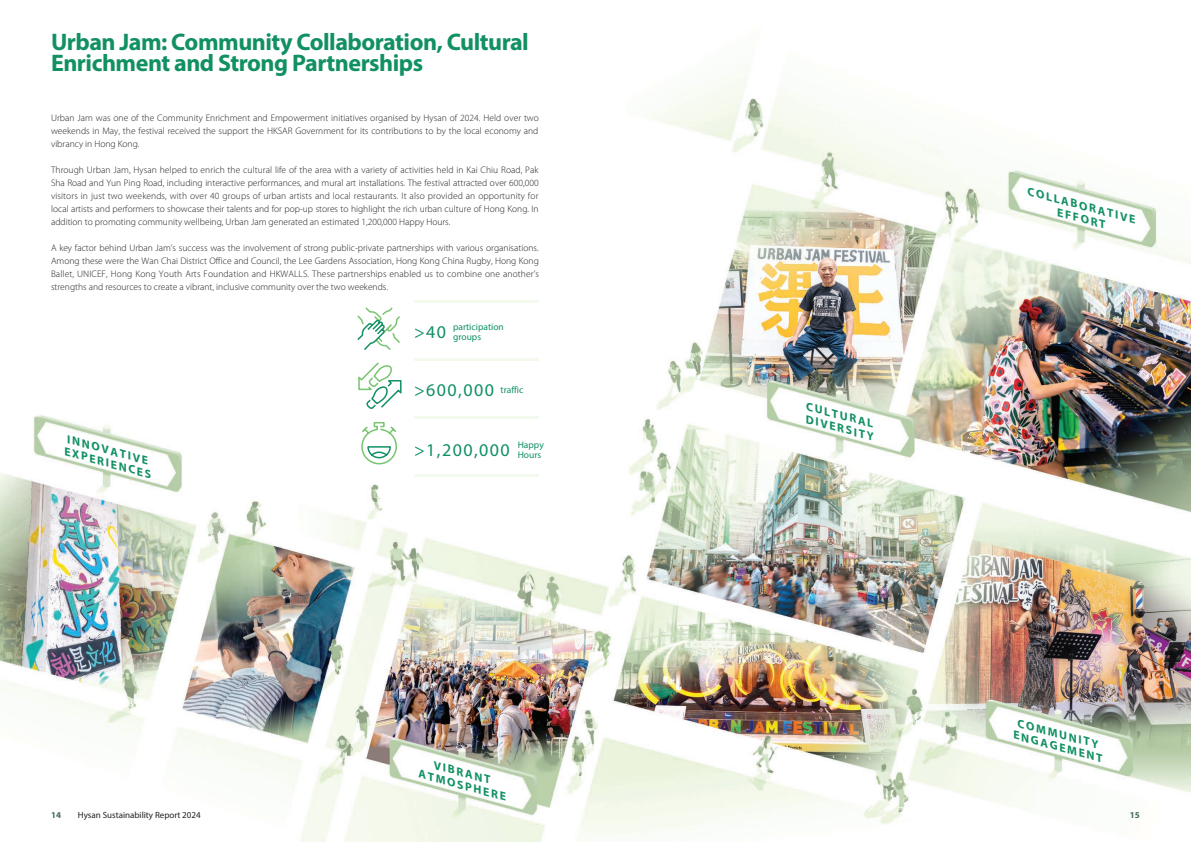
<style>
.page{position:relative;width:1191px;height:842px;background:#fff}
.page>*{position:absolute;margin:0;border:0;box-sizing:border-box;transform-origin:0 0}
.t1{font:700 24px/21px "Myriad Pro";letter-spacing:-.02em;color:#119062}
._00_txt{font:18px "Myriad Pro";letter-spacing:.08em;color:#119062}
._00_txt-2{font:italic 700 11.5px/12.5px "Myriad Pro";color:#119062;scale:1.05 1}
._00_txt-3{font:300 9.5px/13px "Myriad Pro";color:#231f20;text-align:justify}
._00_txt-4{font:9.5px/10px "Myriad Pro";color:#119062}
.t2{font:9px "Myriad Pro";color:#231f20}
.t3{font:700 9px "Myriad Pro";color:#456c5e}
</style>
<div class="page">
<img style="left:0;top:69px;width:1191px;height:773px">
<hr style="left:414px;top:474px;width:125px;height:3px;background:#f4f9ed">
<hr style="left:414px;top:416px;width:125px;height:3px;background:#f4f9ed">
<hr style="left:414px;top:358px;width:125px;height:3px;background:#f4f9ed">
<hr style="left:414px;top:300px;width:125px;height:3px;background:#f4f9ed">
<svg style="left:356px;top:306px;width:46px;height:46px"></svg>
<svg style="left:357px;top:361px;width:45px;height:49px"></svg>
<svg style="left:360px;top:421px;width:38px;height:44px"></svg>
<p class="t1" style="left:51px;top:30px;width:479px">Urban Jam: Community Collaboration, Cultural<br>Enrichment and Strong Partnerships</p>
<p class="_00_txt-3" style="left:51px;top:112px;width:489px">Urban Jam was one of the Community Enrichment and Empowerment initiatives organised by Hysan of 2024. Held over two weekends in May, the festival received the support the HKSAR Government for its contributions to by the local economy and vibrancy in Hong Kong.</p>
<p class="_00_txt-3" style="left:51px;top:164px;width:489px">Through Urban Jam, Hysan helped to enrich the cultural life of the area with a variety of activities held in Kai Chiu Road, Pak Sha Road and Yun Ping Road, including interactive performances, and mural art installations. The festival attracted over 600,000 visitors in just two weekends, with over 40 groups of urban artists and local restaurants. It also provided an opportunity for local artists and performers to showcase their talents and for pop-up stores to highlight the rich urban culture of Hong Kong. In addition to promoting community wellbeing, Urban Jam generated an estimated 1,200,000 Happy Hours.</p>
<p class="_00_txt-3" style="left:51px;top:242px;width:489px">A key factor behind Urban Jam’s success was the involvement of strong public-private partnerships with various organisations.<br>Among these were the Wan Chai District Office and Council, the Lee Gardens Association, Hong Kong China Rugby, Hong Kong Ballet, UNICEF, Hong Kong Youth Arts Foundation and HKWALLS. These partnerships enabled us to combine one another’s strengths and resources to create a vibrant, inclusive community over the two weekends.</p>
<p class="_00_txt-4" style="left:453px;top:321px;width:52px">participation groups</p>
<p class="_00_txt" style="left:414px;top:321px;width:34px">&gt;40</p>
<p class="_00_txt-2" style="left:70px;top:433px;width:87px;rotate:15deg">INNOVATIVE<br>EXPERIENCES</p>
<p class="_00_txt" style="left:414px;top:379px;width:81px">&gt;600,000</p>
<p class="_00_txt-4" style="left:500px;top:384px;width:24px">traffic</p>
<p class="_00_txt" style="left:414px;top:439px;width:97px">&gt;1,200,000</p>
<p class="_00_txt-4" style="left:518px;top:439px;width:28px">Happy<br>Hours</p>
<p class="_00_txt-2" style="left:424px;top:755px;width:88px;text-align:center;rotate:15deg">VIBRANT<br>ATMOSPHERE</p>
<p class="_00_txt-2" style="left:809px;top:400px;width:71px;rotate:15deg">CULTURAL<br>DIVERSITY</p>
<p class="_00_txt-2" style="left:1030px;top:185px;width:108px;rotate:15deg">COLLABORATIVE</p>
<p class="_00_txt-2" style="left:1060px;top:206px;width:49px;rotate:15deg">EFFORT</p>
<p class="_00_txt-2" style="left:1019px;top:716px;width:90px;rotate:15deg">COMMUNITY<br>ENGAGEMENT</p>
<p class="t3" style="left:51px;top:809px;width:11px">14</p>
<p class="t2" style="left:78px;top:809px;width:124px">Hysan Sustainability Report 2024</p>
<p class="t3" style="left:1130px;top:809px;width:11px">15</p>
</div>
